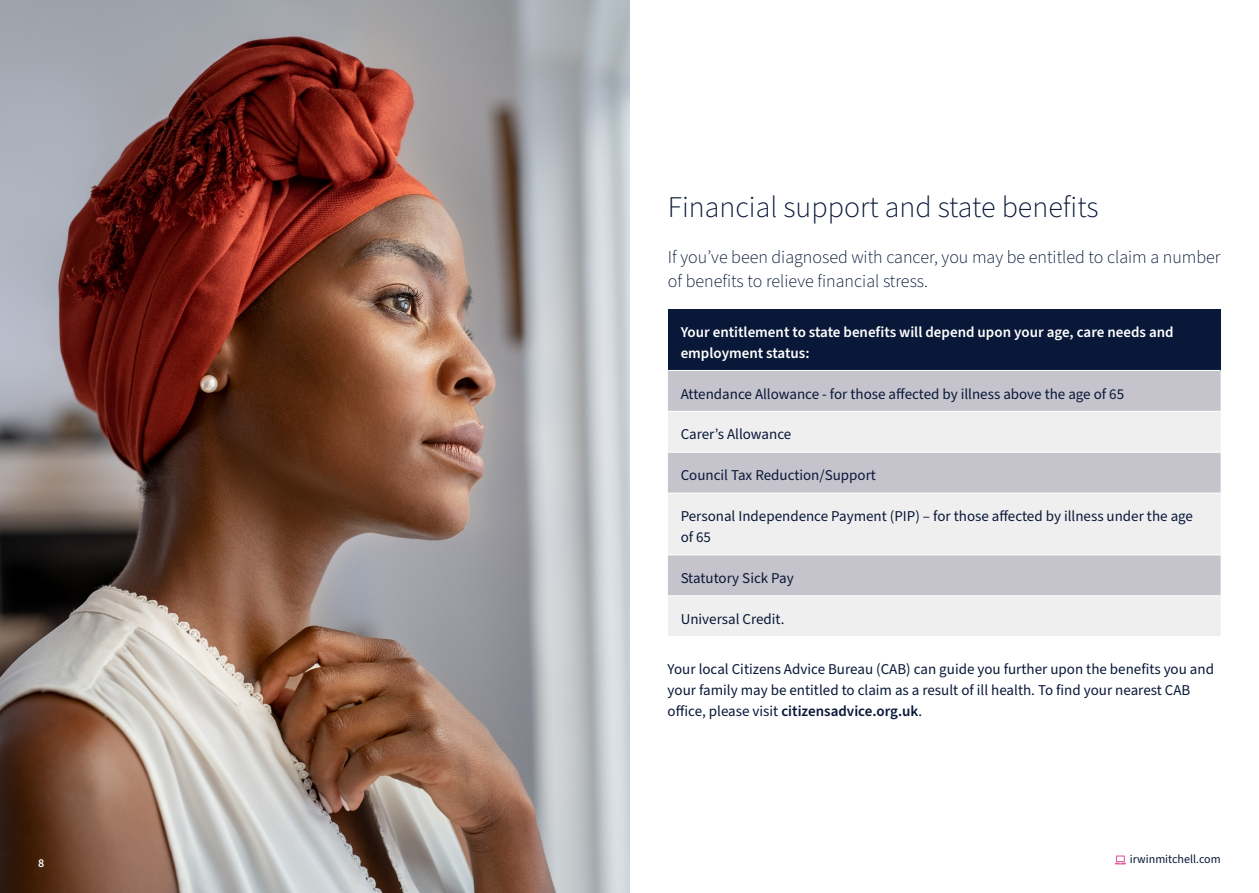
<style>
.page{position:relative;width:1259px;height:893px;background:#fff}
.page>*{position:absolute;margin:0;border:0;box-sizing:border-box;transform-origin:0 0}
.t1{font:300 30px "Source Sans Pro";color:#091838}
.t2{font:300 18px/24px "Source Sans Pro";color:#091838}
.t3{font:15px/21px "Source Sans Pro";color:#091838}
.t4{font:600 15px/21px "Source Sans Pro";color:#fff}
.t5{font:12px "Source Sans Pro";color:#091838}
.t6{font:600 12px "Source Sans Pro";color:#fff}
.s1{font-weight:600}
</style>
<div class="page">
<img style="left:0;top:0;width:629px;height:893px">
<svg style="left:1114px;top:855px;width:12px;height:9px"></svg>
<div style="left:668px;top:309px;width:552px;height:61px;background:#091838"></div>
<div style="left:668px;top:371px;width:552px;height:40px;background:#c5c3cc"></div>
<svg style="left:668px;top:412px;width:552px;height:224px;fill:#efefef"></svg>
<hr style="left:668px;top:452px;width:552px;height:1px;background:#fff">
<hr style="left:668px;top:493px;width:552px;height:1px;background:#fff">
<hr style="left:668px;top:555px;width:552px;height:1px;background:#fff">
<hr style="left:668px;top:595px;width:552px;height:1px;background:#fff">
<p class="t6" style="left:38px;top:855px;width:8px">8</p>
<h1 class="t1" style="left:668px;top:187px;width:432px">Financial support and state benefits</h1>
<p class="t2" style="left:668px;top:246px;width:554px">If you’ve been diagnosed with cancer, you may be entitled to claim a number of benefits to relieve financial stress.</p>
<p class="t4" style="left:680px;top:322px;width:494px">Your entitlement to state benefits will depend upon your age, care needs and employment status:</p>
<p class="t3" style="left:680px;top:384px;width:445px">Attendance Allowance - for those affected by illness above the age of 65</p>
<p class="t3" style="left:680px;top:424px;width:112px">Carer’s Allowance</p>
<p class="t3" style="left:680px;top:465px;width:197px">Council Tax Reduction/Support</p>
<p class="t3" style="left:680px;top:506px;width:514px">Personal Independence Payment (PIP) – for those affected by illness under the age of 65</p>
<p class="t3" style="left:680px;top:568px;width:115px">Statutory Sick Pay</p>
<p class="t3" style="left:680px;top:609px;width:105px">Universal Credit.</p>
<p class="t3" style="left:667px;top:659px;width:548px">Your local Citizens Advice Bureau (CAB) can guide you further upon the benefits you and your family may be entitled to claim as a result of ill health. To find your nearest CAB office, please visit <span class="s1">citizensadvice.org.uk</span>.</p>
<p class="t5" style="left:1129px;top:851px;width:92px">irwinmitchell.com</p>
</div>
